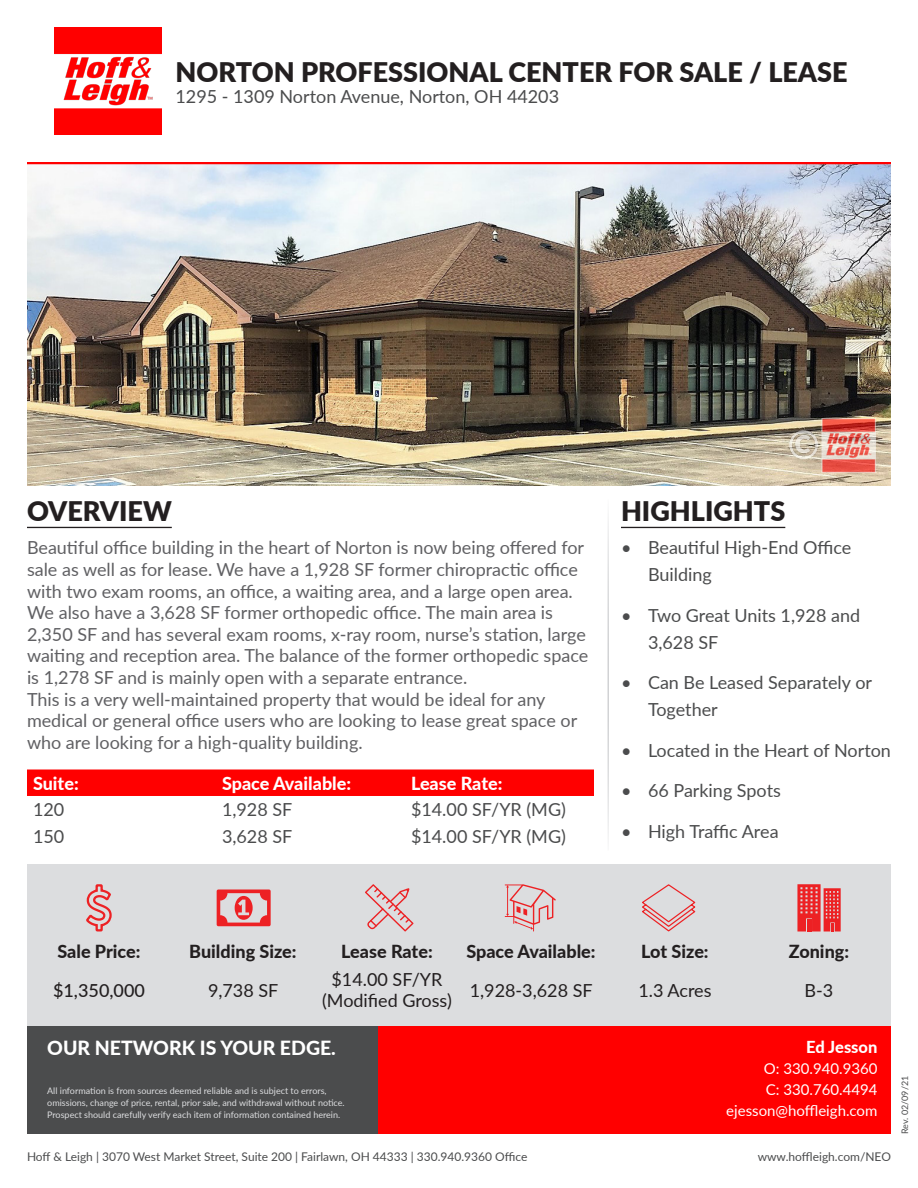
<style>
.page{position:relative;width:918px;height:1188px;background:#fff}
.page>*{position:absolute;margin:0;border:0;box-sizing:border-box;transform-origin:0 0}
.t1{font:900 27px "Lato";color:#231f20}
.t2{font:800 19.5px "Lato";color:#fff}
.Body_Copy{font:18px/21.6px "Lato";color:#606063}
.t3{font:18px/27px "Lato";color:#4b4c4d}
.t4{font:800 18px "Lato";color:#231f20}
.t5{font:18px/21.6px "Lato";color:#231f20;text-align:center}
.t6{font:800 18px "Lato";color:#fff}
.t7{font:500 18px "Lato";color:#231f20}
.t8{font:800 16.5px "Lato";color:#fff}
.t9{font:15px/21px "Lato";color:#fff;text-align:right}
.t10{font:12px "Lato";color:#4b4c4d}
.t11{font:9px/12px "Lato";color:#dcdddf}
.t12{font:9px "Lato";color:#4b4c4d}
</style>
<div class="page">
<div style="left:27px;top:1026px;width:351px;height:108px;background:#4b4c4d"></div>
<div style="left:378px;top:1026px;width:513px;height:108px;background:#f00"></div>
<img style="left:54px;top:27px;width:108px;height:108px">
<div style="left:27px;top:864px;width:864px;height:162px;background:#dcdddf"></div>
<svg style="left:797px;top:884px;width:44px;height:48px;background:#e84f51"></svg>
<hr style="left:807px;top:919px;width:4px;height:13px;background:#ed2124">
<img style="left:27px;top:164px;width:864px;height:322px">
<hr style="left:27px;top:527px;width:145px;height:1px;background:#231f20">
<hr style="left:621px;top:527px;width:164px;height:1px;background:#231f20">
<hr style="left:608px;top:500px;width:1px;height:350px;background:#d1d2d4">
<svg style="left:505px;top:884px;width:51px;height:47px"></svg>
<svg style="left:86px;top:884px;width:26px;height:48px"></svg>
<svg style="left:642px;top:884px;width:54px;height:48px"></svg>
<svg style="left:365px;top:884px;width:49px;height:48px"></svg>
<svg style="left:217px;top:890px;width:54px;height:36px"></svg>
<div style="left:27px;top:770px;width:567px;height:26px;background:#f00"></div>
<img style="left:790px;top:418px;width:86px;height:54px">
<hr style="left:27px;top:162px;width:864px;height:2px;background:#f00">
<h1 class="t1" style="left:176px;top:52px;width:674px">NORTON PROFESSIONAL CENTER FOR SALE / LEASE</h1>
<p class="t3" style="left:176px;top:82px;width:385px">1295 - 1309 Norton Avenue, Norton, OH 44203</p>
<p class="t1" style="left:27px;top:491px;width:146px">OVERVIEW</p>
<p class="t1" style="left:621px;top:491px;width:166px">HIGHLIGHTS</p>
<p class="Body_Copy" style="left:27px;top:536px;width:563px">Beautiful office building in the heart of Norton is now being offered for sale as well as for lease. We have a 1,928 SF former chiropractic office with two exam rooms, an office, a waiting area, and a large open area.<br>We also have a 3,628 SF former orthopedic office. The main area is 2,350 SF and has several exam rooms, x-ray room, nurse’s station, large waiting and reception area. The balance of the former orthopedic space is 1,278 SF and is mainly open with a separate entrance.</p>
<p class="Body_Copy" style="left:27px;top:688px;width:552px">This is a very well-maintained property that would be ideal for any medical or general office users who are looking to lease great space or who are looking for a high-quality building.</p>
<p class="t3" style="left:648px;top:534px;width:205px;text-indent:-27px">• Beautiful High-End Office<br>Building</p>
<p class="t3" style="left:648px;top:601px;width:214px;text-indent:-27px">• Two Great Units 1,928 and<br>3,628 SF</p>
<p class="t3" style="left:648px;top:669px;width:226px;text-indent:-27px">• Can Be Leased Separately or<br>Together</p>
<p class="t3" style="left:621px;top:736px;width:271px">• Located in the Heart of Norton</p>
<p class="t3" style="left:621px;top:777px;width:161px">• 66 Parking Spots</p>
<p class="t3" style="left:621px;top:817px;width:159px">• High Traffic Area</p>
<p class="t6" style="left:33px;top:770px;width:47px">Suite:</p>
<p class="t6" style="left:222px;top:770px;width:131px">Space Available:</p>
<p class="t6" style="left:411px;top:770px;width:93px">Lease Rate:</p>
<p class="t3" style="left:33px;top:796px;width:33px">120</p>
<p class="t3" style="left:222px;top:796px;width:72px">1,928 SF</p>
<p class="t3" style="left:411px;top:796px;width:156px">$14.00 SF/YR (MG)</p>
<p class="t3" style="left:33px;top:822px;width:33px">150</p>
<p class="t3" style="left:222px;top:822px;width:72px">3,628 SF</p>
<p class="t3" style="left:411px;top:822px;width:156px">$14.00 SF/YR (MG)</p>
<p class="t4" style="left:57px;top:938px;width:85px">Sale Price:</p>
<p class="t4" style="left:189px;top:938px;width:109px">Building Size:</p>
<p class="t4" style="left:341px;top:938px;width:93px">Lease Rate:</p>
<p class="t4" style="left:466px;top:938px;width:131px">Space Available:</p>
<p class="t4" style="left:641px;top:938px;width:69px">Lot Size:</p>
<p class="t4" style="left:789px;top:938px;width:62px">Zoning:</p>
<p class="t7" style="left:53px;top:977px;width:93px">$1,350,000</p>
<p class="t5" style="left:208px;top:979px;width:72px">9,738 SF</p>
<p class="t5" style="left:322px;top:968px;width:131px">$14.00 SF/YR (Modified Gross)</p>
<p class="t5" style="left:470px;top:979px;width:124px">1,928-3,628 SF</p>
<p class="t5" style="left:638px;top:979px;width:75px">1.3 Acres</p>
<p class="t5" style="left:805px;top:979px;width:30px">B-3</p>
<p class="t2" style="left:47px;top:1034px;width:290px">OUR NETWORK IS YOUR EDGE.</p>
<p class="t8" style="left:806px;top:1035px;width:73px">Ed Jesson</p>
<p class="t9" style="left:726px;top:1057px;width:153px">O: 330.940.9360<br>C: 330.760.4494 ejesson@hoffleigh.com</p>
<p class="t11" style="left:47px;top:1084px;width:299px">All information is from sources deemed reliable and is subject to errors, omissions, change of price, rental, prior sale, and withdrawal without notice.<br>Prospect should carefully verify each item of information contained herein.</p>
<p class="t10" style="left:27px;top:1148px;width:502px">Hoff &amp; Leigh | 3070 West Market Street, Suite 200 | Fairlawn, OH 44333 | 330.940.9360 Office</p>
<p class="t10" style="left:758px;top:1148px;width:135px">www.hoffleigh.com/NEO</p>
<p class="t12" style="left:898px;top:1134px;width:60px;rotate:-90deg">Rev. 02/09/21</p>
</div>
